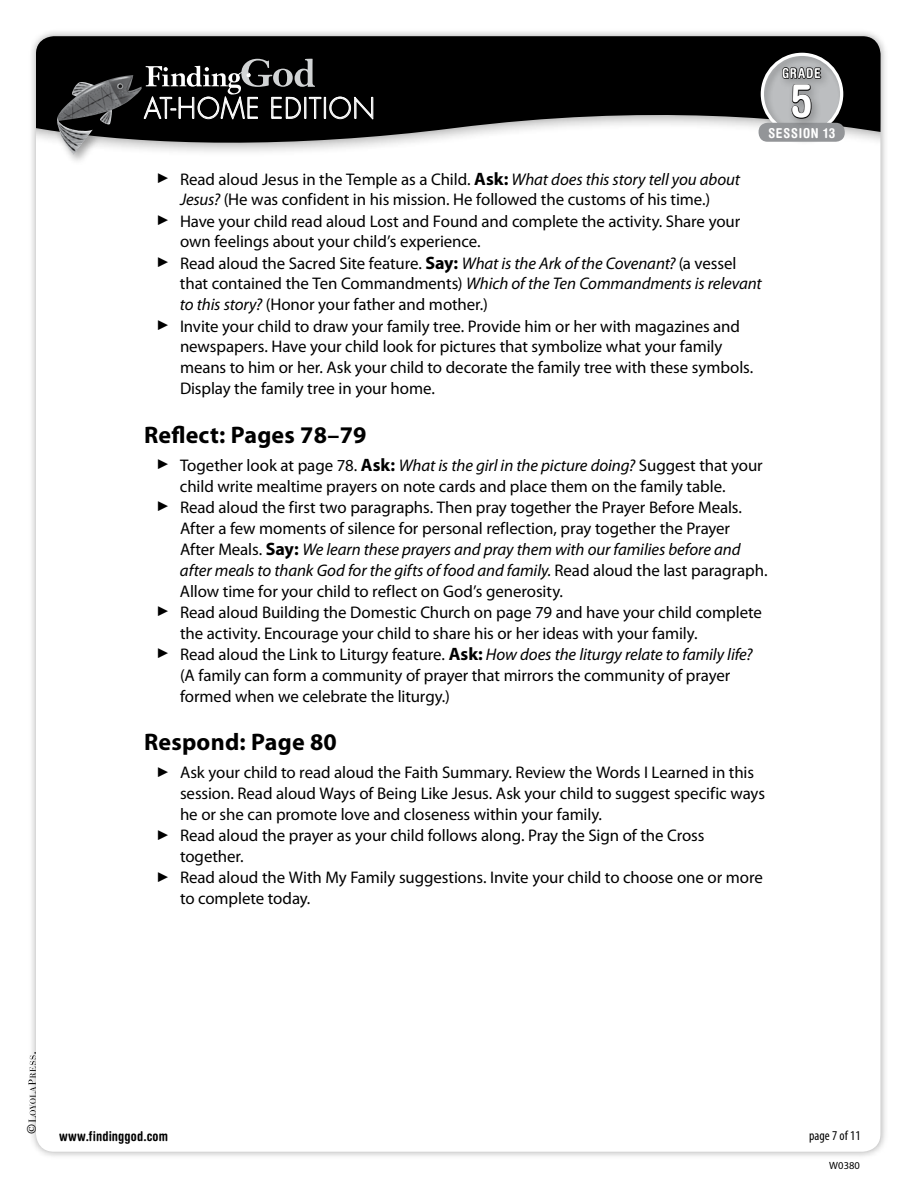
<style>
.page{position:relative;width:918px;height:1188px;background:#fff}
.page>*{position:absolute;margin:0;border:0;box-sizing:border-box;transform-origin:0 0}
.t1{font:700 condensed 46.2px "Helvetica Rounded LT Std";color:#fff}
.t2{font:300 27.9px "Futura Std";letter-spacing:.04em;color:#fff;scale:.95 1}
.t3{font:700 24px "Myriad Pro";letter-spacing:.01em;color:#000}
.t4{font:16.8px "Myriad Pro";letter-spacing:-.005em;color:#000}
.t5{font:italic 16.8px "Myriad Pro";letter-spacing:-.005em;color:#000}
.t6{font:700 condensed 13.65px "Helvetica Rounded LT Std";letter-spacing:.055em;color:#fff}
.t7{font:700 condensed 13.5px "Helvetica Rounded LT Std";letter-spacing:.02em;color:#000}
.t8{font:condensed 13.5px "Myriad Pro";letter-spacing:.005em;color:#000}
.t9{font:12px "Janson Text LT Std";color:#000}
.t10{font:10.5px "Myriad Pro";letter-spacing:.005em;color:#000}
.s1{font-weight:700;font-size:18px}
.s2{font-style:italic}
.s3{font-style:normal}
.s4{font-weight:700;font-style:normal;font-size:18px}
</style>
<div class="page">
<div style="left:28px;top:28px;width:861px;height:1132px;background:#000;opacity:.35"></div>
<div style="left:36px;top:36px;width:844px;height:1116px;background:#fff;border-radius:18px"></div>
<svg style="left:36px;top:36px;width:844px;height:116px;fill:#000"></svg>
<svg style="left:28px;top:1052px;width:8px;height:70px"></svg>
<div style="left:53px;top:71px;width:100px;height:95px;background:#000;opacity:.35"></div>
<img style="left:55px;top:75px;width:87px;height:80px">
<div style="left:138px;top:92px;width:246px;height:38px;background:#000"></div>
<div style="left:324px;top:97px;width:2px;height:22px;border:1px solid #fff"></div>
<svg style="left:329px;top:96px;width:44px;height:24px"></svg>
<svg style="left:144px;top:59px;width:177px;height:61px"></svg>
<div style="left:757px;top:49px;width:96px;height:96px;background:#000;opacity:.3"></div>
<div style="left:761px;top:53px;width:82px;height:82px;border:3px solid #fff;border-radius:50%"></div>
<div style="left:759px;top:123px;width:86px;height:19px;background:#939598;border-radius:9px"></div>
<div style="left:777px;top:62px;width:55px;height:67px;background:#000;opacity:.25"></div>
<svg style="left:781px;top:28px;width:41px;height:124px"></svg>
<h2 class="t2" style="left:144px;top:91px;width:245px">AT-HOME EDITION</h2>
<p class="t6" style="left:782px;top:65px;width:40px">Grade</p>
<h1 class="t1" style="left:790px;top:73px;width:24px">5</h1>
<p class="t6" style="left:768px;top:124px;width:68px">Session 13</p>
<p class="t4" style="left:157px;top:170px;width:584px">▶ Read aloud Jesus in the Temple as a Child. <span class="s1">Ask:</span> <span class="s2">What does this story tell you about</span></p>
<p class="t4" style="left:180px;top:191px;width:532px"><span class="s2">Jesus?</span> (He was confident in his mission. He followed the customs of his time.)</p>
<p class="t4" style="left:157px;top:212px;width:584px">▶ Have your child read aloud Lost and Found and complete the activity. Share your</p>
<p class="t4" style="left:180px;top:233px;width:302px">own feelings about your child’s experience.</p>
<p class="t4" style="left:157px;top:254px;width:580px">▶ Read aloud the Sacred Site feature. <span class="s1">Say:</span> <span class="s2">What is the Ark of the Covenant?</span> (a vessel</p>
<p class="t5" style="left:180px;top:275px;width:583px"><span class="s3">that contained the Ten Commandments)</span> Which of the Ten Commandments is relevant</p>
<p class="t4" style="left:180px;top:296px;width:309px"><span class="s2">to this story?</span> (Honor your father and mother.)</p>
<p class="t4" style="left:157px;top:317px;width:584px">▶ Invite your child to draw your family tree. Provide him or her with magazines and</p>
<p class="t4" style="left:180px;top:338px;width:544px">newspapers. Have your child look for pictures that symbolize what your family</p>
<p class="t4" style="left:180px;top:359px;width:575px">means to him or her. Ask your child to decorate the family tree with these symbols.</p>
<p class="t4" style="left:180px;top:380px;width:256px">Display the family tree in your home.</p>
<h3 class="t3" style="left:144px;top:422px;width:224px">Reflect: Pages 78–79</h3>
<p class="t4" style="left:157px;top:456px;width:607px">▶ Together look at page 78. <span class="s1">Ask:</span> <span class="s2">What is the girl in the picture doing?</span> Suggest that your</p>
<p class="t4" style="left:180px;top:477px;width:547px">child write mealtime prayers on note cards and place them on the family table.</p>
<p class="t4" style="left:157px;top:498px;width:586px">▶ Read aloud the first two paragraphs. Then pray together the Prayer Before Meals.</p>
<p class="t4" style="left:180px;top:519px;width:552px">After a few moments of silence for personal reflection, pray together the Prayer</p>
<p class="t5" style="left:180px;top:540px;width:562px"><span class="s3">After Meals.</span> <span class="s4">Say:</span> We learn these prayers and pray them with our families before and</p>
<p class="t5" style="left:180px;top:561px;width:589px">after meals to thank God for the gifts of food and family. <span class="s3">Read aloud the last paragraph.</span></p>
<p class="t4" style="left:180px;top:582px;width:384px">Allow time for your child to reflect on God’s generosity.</p>
<p class="t4" style="left:157px;top:603px;width:606px">▶ Read aloud Building the Domestic Church on page 79 and have your child complete</p>
<p class="t4" style="left:180px;top:624px;width:519px">the activity. Encourage your child to share his or her ideas with your family.</p>
<p class="t5" style="left:157px;top:645px;width:597px">▶ <span class="s3">Read aloud the Link to Liturgy feature.</span> <span class="s4">Ask:</span> How does the liturgy relate to family life?</p>
<p class="t4" style="left:180px;top:666px;width:552px">(A family can form a community of prayer that mirrors the community of prayer</p>
<p class="t4" style="left:180px;top:687px;width:271px">formed when we celebrate the liturgy.)</p>
<h3 class="t3" style="left:144px;top:729px;width:194px">Respond: Page 80</h3>
<p class="t4" style="left:157px;top:763px;width:598px">▶ Ask your child to read aloud the Faith Summary. Review the Words I Learned in this</p>
<p class="t4" style="left:180px;top:784px;width:587px">session. Read aloud Ways of Being Like Jesus. Ask your child to suggest specific ways</p>
<p class="t4" style="left:180px;top:805px;width:424px">he or she can promote love and closeness within your family.</p>
<p class="t4" style="left:157px;top:826px;width:548px">▶ Read aloud the prayer as your child follows along. Pray the Sign of the Cross</p>
<p class="t4" style="left:180px;top:847px;width:65px">together.</p>
<p class="t4" style="left:157px;top:868px;width:607px">▶ Read aloud the With My Family suggestions. Invite your child to choose one or more</p>
<p class="t4" style="left:180px;top:889px;width:132px">to complete today.</p>
<p class="t9" style="left:24px;top:1134px;width:12px;rotate:-90deg">©</p>
<p class="t7" style="left:59px;top:1128px;width:110px">www.findinggod.com</p>
<p class="t8" style="left:809px;top:1128px;width:53px">page 7 of 11</p>
<p class="t10" style="left:829px;top:1160px;width:32px">W0380</p>
</div>
